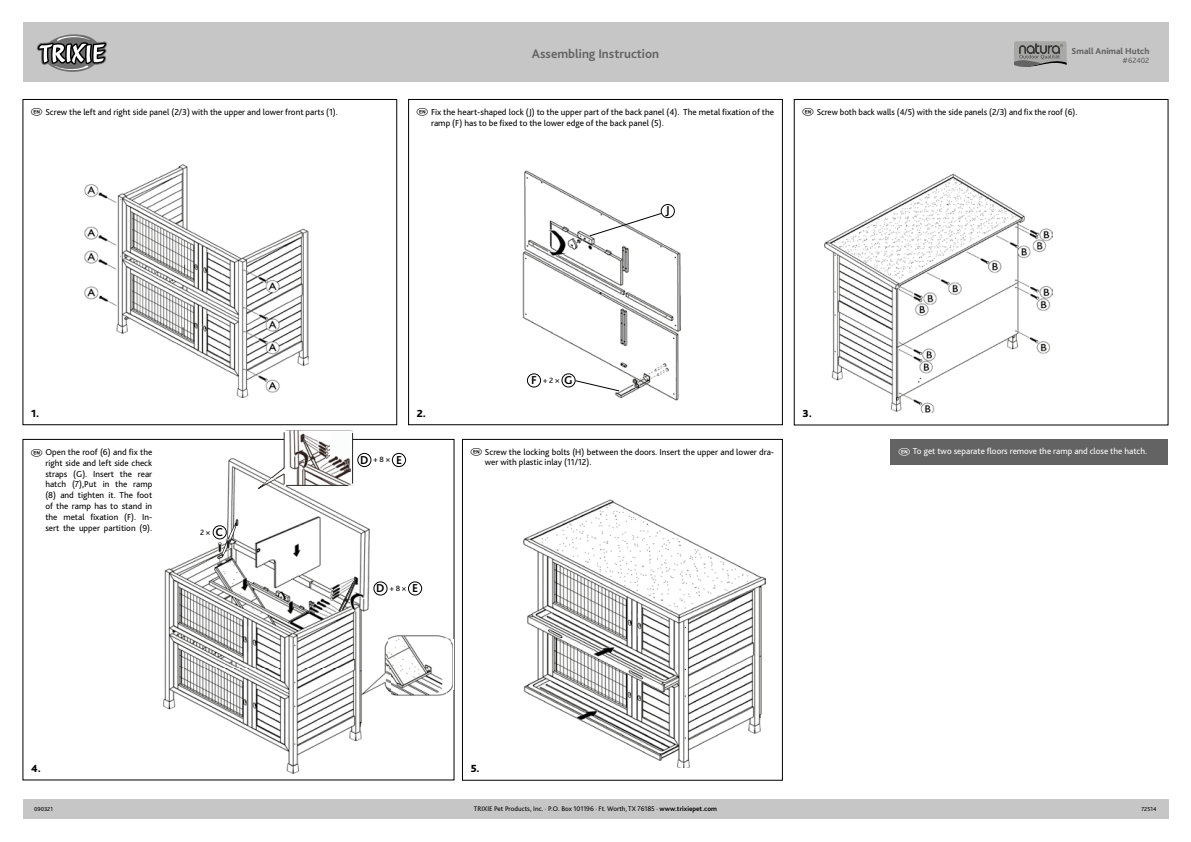
<style>
.page{position:relative;width:1191px;height:842px;background:#fff}
.page>*{position:absolute;margin:0;border:0;box-sizing:border-box;transform-origin:0 0}
.t1{font:700 13px "Bliss Pro";color:#646363}
.t2{font:700 12px "Bliss Pro";color:#000}
.t3{font:800 10.8px "Bliss Pro";color:#000}
.t4{font:9px/10.8px "Bliss Pro";color:#000;text-align:justify}
.t5{font:9px "Bliss Pro";color:#fff}
.t6{font:800 9px "Bliss Pro";color:#646363}
.t7{font:8px "Bliss Pro";color:#000}
.t8{font:8px "Bliss Pro";color:#646363}
.t9{font:7px "Bliss Pro";color:#000}
.t10{font:6px "Bliss Pro";letter-spacing:.01em;color:#000}
.s1{font-family:"Natrix"}
.s2{font-weight:700;font-size:12px}
.s3{font-weight:700}
</style>
<div class="page">
<div style="left:408px;top:99px;width:374px;height:326px;border:1px solid #000"></div>
<div style="left:23px;top:99px;width:374px;height:326px;border:1px solid #000"></div>
<div style="left:462px;top:439px;width:320px;height:341px;border:1px solid #000"></div>
<img style="left:523px;top:171px;width:157px;height:229px">
<div style="left:23px;top:799px;width:1145px;height:20px;background:#c6c6c6"></div>
<div style="left:23px;top:23px;width:1145px;height:59px;background:#c6c6c6"></div>
<svg style="left:37px;top:34px;width:70px;height:38px"></svg>
<img style="left:84px;top:165px;width:224px;height:232px">
<img style="left:824px;top:173px;width:229px;height:240px">
<img style="left:523px;top:500px;width:242px;height:267px">
<div style="left:890px;top:439px;width:278px;height:26px;background:#646363"></div>
<div style="left:527px;top:374px;width:13px;height:13px;background:#fff;border-radius:50%"></div>
<div style="left:527px;top:373px;width:14px;height:14px;border:1px solid #000;border-radius:50%"></div>
<div style="left:562px;top:374px;width:13px;height:13px;background:#fff;border-radius:50%"></div>
<div style="left:561px;top:373px;width:14px;height:14px;border:1px solid #000;border-radius:50%"></div>
<div style="left:661px;top:204px;width:13px;height:14px;background:#fff;border-radius:50%"></div>
<div style="left:661px;top:204px;width:14px;height:14px;border:1px solid #000;border-radius:50%"></div>
<svg style="left:575px;top:380px;width:44px;height:11px"></svg>
<svg style="left:589px;top:213px;width:73px;height:23px"></svg>
<img style="left:163px;top:458px;width:225px;height:315px">
<img style="left:388px;top:459px;width:65px;height:237px">
<img style="left:446px;top:638px;width:5px;height:50px">
<svg style="left:258px;top:432px;width:95px;height:57px"></svg>
<svg style="left:338px;top:581px;width:17px;height:30px"></svg>
<svg style="left:217px;top:519px;width:21px;height:40px"></svg>
<div style="left:374px;top:582px;width:13px;height:13px;background:#fff;border-radius:50%"></div>
<div style="left:373px;top:581px;width:14px;height:14px;border:1px solid #000;border-radius:50%"></div>
<div style="left:408px;top:582px;width:13px;height:13px;background:#fff;border-radius:50%"></div>
<div style="left:408px;top:581px;width:14px;height:14px;border:1px solid #000;border-radius:50%"></div>
<div style="left:213px;top:526px;width:13px;height:13px;background:#fff;border-radius:50%"></div>
<div style="left:213px;top:525px;width:14px;height:14px;border:1px solid #000;border-radius:50%"></div>
<div style="left:358px;top:453px;width:13px;height:14px;background:#fff;border-radius:50%"></div>
<div style="left:357px;top:453px;width:14px;height:14px;border:1px solid #000;border-radius:50%"></div>
<div style="left:392px;top:453px;width:13px;height:14px;background:#fff;border-radius:50%"></div>
<div style="left:392px;top:453px;width:14px;height:14px;border:1px solid #000;border-radius:50%"></div>
<svg style="left:1014px;top:41px;width:52px;height:26px"></svg>
<h1 class="t1" style="left:532px;top:46px;width:129px">Assembling Instruction</h1>
<p class="t6" style="left:1071px;top:45px;width:79px">Small Animal Hutch</p>
<p class="t8" style="left:1122px;top:55px;width:28px">#62402</p>
<p class="t4" style="left:31px;top:106px;width:308px"><span class="s1">E</span> Screw the left and right side panel (2/3) with the upper and lower front parts (1).</p>
<p class="t4" style="left:417px;top:106px;width:359px"><span class="s1">E</span> Fix the heart-shaped lock (J) to the upper part of the back panel (4). The metal fixation of the</p>
<p class="t4" style="left:802px;top:106px;width:276px"><span class="s1">E</span> Screw both back walls (4/5) with the side panels (2/3) and fix the roof (6).</p>
<p class="t4" style="left:431px;top:117px;width:234px">ramp (F) has to be fixed to the lower edge of the back panel (5).</p>
<p class="t7" style="left:531px;top:375px;width:43px"><span class="s2">F</span>+ 2 ×<span class="s2">G</span></p>
<h2 class="t2" style="left:666px;top:203px;width:5px">J</h2>
<p class="t3" style="left:31px;top:407px;width:10px">1.</p>
<p class="t3" style="left:417px;top:407px;width:11px">2.</p>
<p class="t3" style="left:802px;top:407px;width:11px">3.</p>
<p class="t4" style="left:485px;top:446px;width:291px;text-indent:-14px"><span class="s1">E</span> Screw the locking bolts (H) between the doors. Insert the upper and lower dra&shy;wer with plastic inlay (11/12).</p>
<p class="t4" style="left:45px;top:446px;width:108px;text-indent:-14px"><span class="s1">E</span> Open the roof (6) and fix the right side and left side check straps (G). Insert the rear hatch (7),Put in the ramp (8) and tighten it. The foot of the ramp has to stand in the metal fixation (F). In&shy;sert the upper partition (9).</p>
<p class="t7" style="left:360px;top:455px;width:43px"><span class="s2">D</span>+ 8 ×<span class="s2">E</span></p>
<p class="t7" style="left:200px;top:527px;width:24px">2 × <span class="s2">C</span></p>
<p class="t7" style="left:376px;top:583px;width:43px"><span class="s2">D</span>+ 8 ×<span class="s2">E</span></p>
<p class="t3" style="left:31px;top:761px;width:11px">4.</p>
<p class="t3" style="left:471px;top:761px;width:11px">5.</p>
<p class="t10" style="left:34px;top:806px;width:20px">090321</p>
<p class="t9" style="left:474px;top:805px;width:244px">TRIXIE Pet Products, Inc. · P.O. Box 101196 · Ft. Worth, TX 76185 · <span class="s3">www.trixiepet.com</span></p>
<p class="t5" style="left:898px;top:446px;width:250px"><span class="s1">E</span> To get two separate floors remove the ramp and close the hatch.</p>
<p class="t10" style="left:1141px;top:806px;width:17px">72514</p>
</div>
